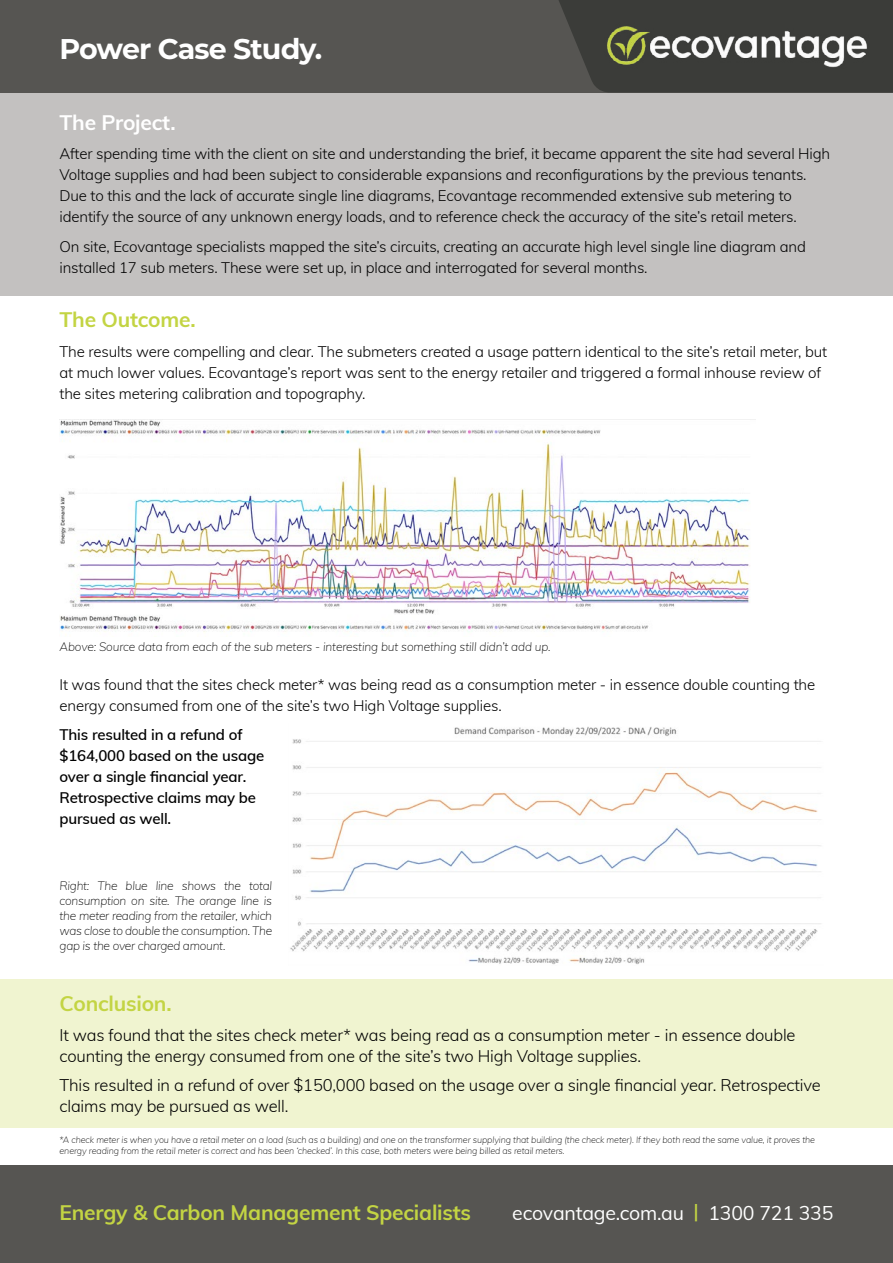
<style>
.page{position:relative;width:893px;height:1263px;background:#fff}
.page>*{position:absolute;margin:0;border:0;box-sizing:border-box;transform-origin:0 0}
.t1{font:700 28.5px "Montserrat";letter-spacing:-.03em;color:#fff}
.t2{font:700 21px "Muli";letter-spacing:-.01em;color:#c3d443}
.t3{font:700 21px "Muli";letter-spacing:-.01em;color:#fff}
.t4{font:19.5px "Muli";letter-spacing:-.01em;color:#fff}
.t5{font:300 16.5px/21px "Muli";letter-spacing:-.01em;color:#000}
.t6{font:300 15px/21px "Muli";letter-spacing:-.01em;color:#000}
.t7{font:600 15px/21px "Muli";letter-spacing:-.01em;color:#000}
.t8{font:italic 200 12px/15px "Muli";letter-spacing:-.01em;color:#000;text-align:justify}
.t9{font:italic 200 9px/10.5px "Muli";letter-spacing:-.01em;color:#000}
.s1{font-weight:600;color:#c3d443}
</style>
<div class="page">
<img style="left:290px;top:727px;width:531px;height:238px">
<div style="left:0;top:979px;width:893px;height:149px;background:#f0f4d0"></div>
<div style="left:0;top:92px;width:893px;height:204px;background:#c3c1c0"></div>
<div style="left:0;top:1165px;width:893px;height:98px;background:#565552"></div>
<div style="left:0;top:0;width:893px;height:92px;background:#565552"></div>
<svg style="left:559px;top:0;width:334px;height:92px"></svg>
<img style="left:593px;top:11px;width:288px;height:70px">
<img style="left:60px;top:419px;width:696px;height:213px">
<h1 class="t1" style="left:60px;top:28px;width:264px">Power Case Study.</h1>
<h2 class="t3" style="left:60px;top:107px;width:118px">The Project.</h2>
<p class="t6" style="left:60px;top:142px;width:772px">After spending time with the client on site and understanding the brief, it became apparent the site had several High Voltage supplies and had been subject to considerable expansions and reconfigurations by the previous tenants.<br>Due to this and the lack of accurate single line diagrams, Ecovantage recommended extensive sub metering to identify the source of any unknown energy loads, and to reference check the accuracy of the site’s retail meters.</p>
<p class="t6" style="left:60px;top:235px;width:748px">On site, Ecovantage specialists mapped the site’s circuits, creating an accurate high level single line diagram and installed 17 sub meters. These were set up, in place and interrogated for several months.</p>
<h2 class="t2" style="left:60px;top:304px;width:138px">The Outcome.</h2>
<p class="t6" style="left:60px;top:340px;width:769px">The results were compelling and clear. The submeters created a usage pattern identical to the site’s retail meter, but at much lower values. Ecovantage’s report was sent to the energy retailer and triggered a formal inhouse review of the sites metering calibration and topography.</p>
<p class="t8" style="left:60px;top:639px;width:493px">Above: Source data from each of the sub meters - interesting but something still didn’t add up.</p>
<p class="t6" style="left:60px;top:673px;width:757px">It was found that the sites check meter* was being read as a consumption meter - in essence double counting the energy consumed from one of the site’s two High Voltage supplies.</p>
<p class="t7" style="left:60px;top:724px;width:206px">This resulted in a refund of $164,000 based on the usage over a single financial year.<br>Retrospective claims may be pursued as well.</p>
<p class="t8" style="left:60px;top:877px;width:214px">Right: The blue line shows the total consumption on site. The orange line is the meter reading from the retailer, which was close to double the consumption. The gap is the over charged amount.</p>
<h2 class="t2" style="left:60px;top:988px;width:114px">Conclusion.</h2>
<p class="t5" style="left:60px;top:1023px;width:737px">It was found that the sites check meter* was being read as a consumption meter - in essence double counting the energy consumed from one of the site’s two High Voltage supplies.</p>
<p class="t5" style="left:60px;top:1074px;width:763px">This resulted in a refund of over $150,000 based on the usage over a single financial year. Retrospective claims may be pursued as well.</p>
<p class="t9" style="left:60px;top:1134px;width:757px">*A check meter is when you have a retail meter on a load (such as a building) and one on the transformer supplying that building (the check meter). If they both read the same value, it proves the energy reading from the retail meter is correct and has been ‘checked’. In this case, both meters were being billed as retail meters.</p>
<h2 class="t2" style="left:60px;top:1197px;width:413px">Energy &amp; Carbon Management Specialists</h2>
<h3 class="t4" style="left:512px;top:1199px;width:323px">ecovantage.com.au <span class="s1">|</span> 1300 721 335</h3>
</div>
